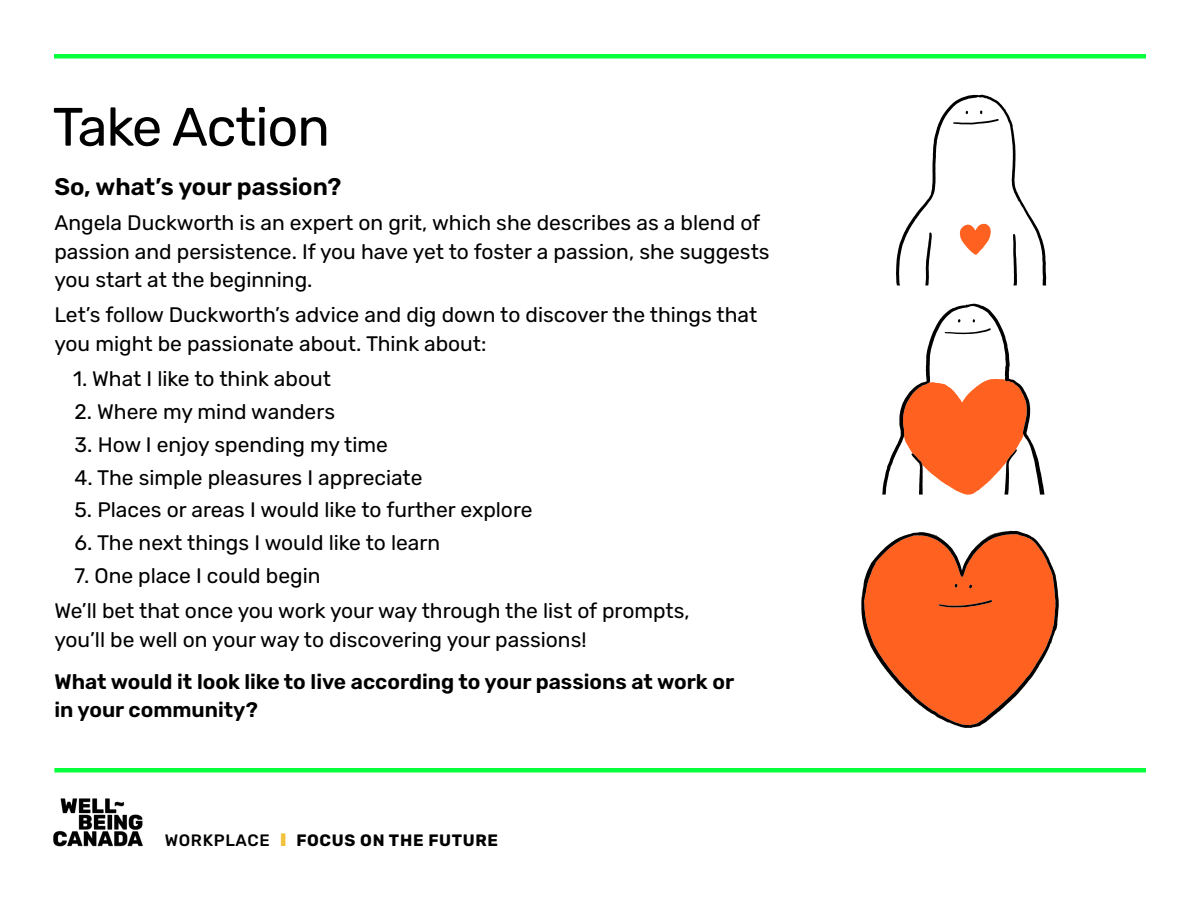
<style>
.page{position:relative;width:1200px;height:900px;background:#fff}
.page>*{position:absolute;margin:0;border:0;box-sizing:border-box;transform-origin:0 0}
.t1{font:54px "Rubik";letter-spacing:-.02em;color:#000}
.t2{font:600 24px "Rubik";color:#000}
.t3{font:21px/28.5px "Rubik";color:#000}
.t4{font:600 21px/28.5px "Rubik";color:#000}
.t5{font:700 16.5px "Rubik";letter-spacing:.04em;color:#000}
.s1{font-weight:500}
.s2{font-size:18px;color:#f2c23b}
</style>
<div class="page">
<hr style="left:54px;top:54px;width:1092px;height:4px;background:#08ff3c">
<hr style="left:54px;top:768px;width:1092px;height:4px;background:#08ff3c">
<img style="left:53px;top:798px;width:90px;height:49px">
<svg style="left:896px;top:95px;width:150px;height:190px"></svg>
<svg style="left:861px;top:531px;width:198px;height:197px"></svg>
<svg style="left:882px;top:304px;width:163px;height:191px"></svg>
<h1 class="t1" style="left:52px;top:96px;width:279px">Take Action</h1>
<p class="t2" style="left:54px;top:173px;width:288px">So, what’s your passion?</p>
<p class="t3" style="left:54px;top:209px;width:717px">Angela Duckworth is an expert on grit, which she describes as a blend of passion and persistence. If you have yet to foster a passion, she suggests you start at the beginning.</p>
<p class="t3" style="left:54px;top:301px;width:704px">Let’s follow Duckworth’s advice and dig down to discover the things that you might be passionate about. Think about:</p>
<p class="t3" style="left:73px;top:365px;width:259px">1. What I like to think about</p>
<p class="t3" style="left:75px;top:398px;width:262px">2. Where my mind wanders</p>
<p class="t3" style="left:75px;top:431px;width:315px">3. How I enjoy spending my time</p>
<p class="t3" style="left:75px;top:464px;width:349px">4. The simple pleasures I appreciate</p>
<p class="t3" style="left:75px;top:497px;width:459px">5. Places or areas I would like to further explore</p>
<p class="t3" style="left:75px;top:529px;width:367px">6. The next things I would like to learn</p>
<p class="t3" style="left:54px;top:559px;width:637px;line-height:35.2px;text-indent:20px">7. One place I could begin<br>We’ll bet that once you work your way through the list of prompts,</p>
<p class="t3" style="left:54px;top:626px;width:534px">you’ll be well on your way to discovering your passions!</p>
<p class="t4" style="left:54px;top:668px;width:681px">What would it look like to live according to your passions at work or in your community?</p>
<p class="t5" style="left:165px;top:830px;width:335px"><span class="s1">WORKPLACE</span> <span class="s2">I</span> FOCUS ON THE FUTURE</p>
</div>
